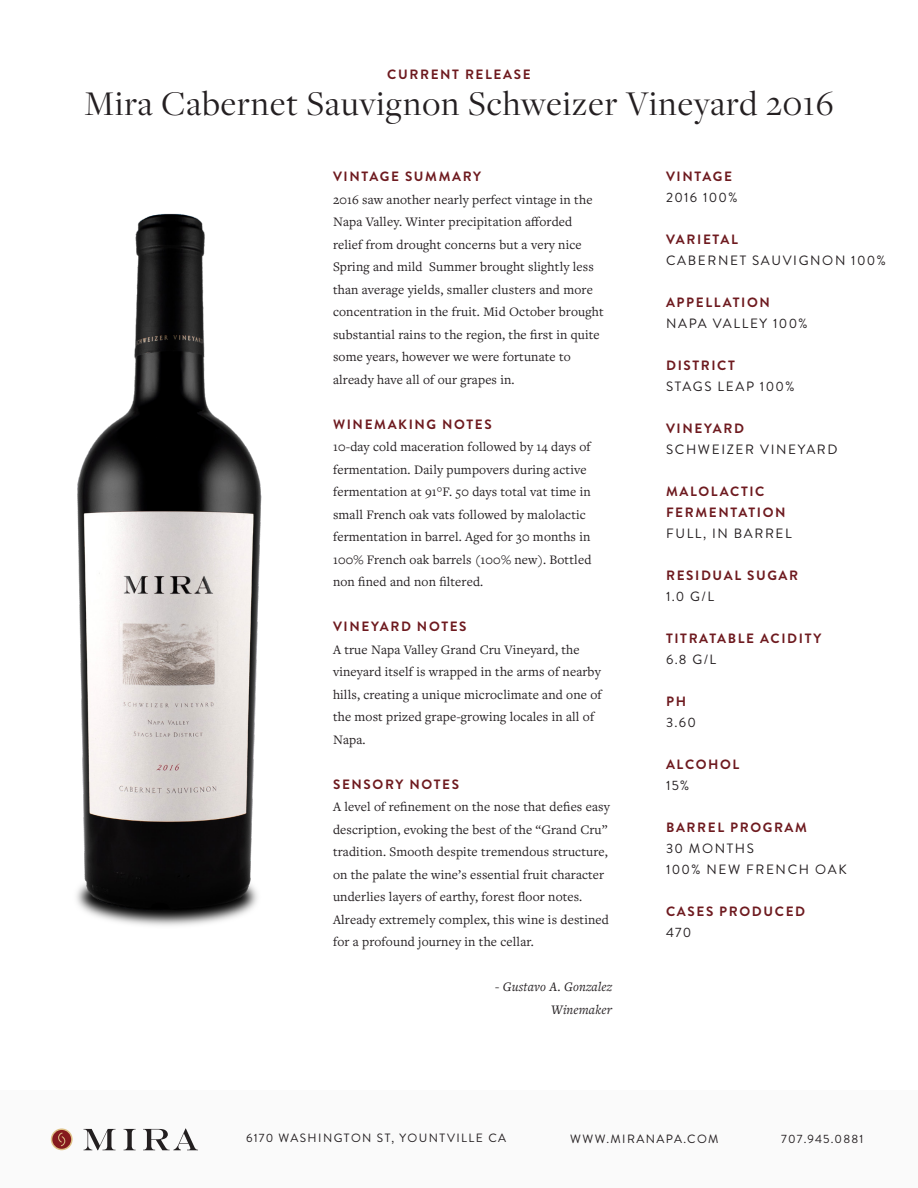
<style>
.page{position:relative;width:918px;height:1188px;background:#fff}
.page>*{position:absolute;margin:0;border:0;box-sizing:border-box;transform-origin:0 0}
.t1{font:36px "Freight Disp Pro";letter-spacing:.03em;color:#241f21}
.t2{font:13.5px/22.5px "Freight Text Pro";letter-spacing:.01em;color:#241f21}
.t3{font:700 13.5px "Brandon Grotesque";letter-spacing:.12em;color:#6e1a1f}
.t4{font:13.5px "Brandon Grotesque";letter-spacing:.12em;color:#241f21}
.t5{font:italic 13.5px "Freight Text Pro";letter-spacing:.01em;color:#241f21}
.t6{font:12px "Brandon Grotesque";letter-spacing:.12em;color:#241f21}
.t7{font:12px "Brandon Grotesque";letter-spacing:.1em;color:#241f21}
</style>
<div class="page">
<div style="left:0;top:1091px;width:918px;height:97px;background:#fafafa"></div>
<svg style="left:51px;top:1129px;width:22px;height:21px"></svg>
<svg style="left:52px;top:1130px;width:19px;height:19px"></svg>
<svg style="left:84px;top:1129px;width:32px;height:21px"></svg>
<svg style="left:143px;top:1129px;width:55px;height:21px"></svg>
<svg style="left:124px;top:1129px;width:12px;height:21px"></svg>
<img style="left:76px;top:213px;width:186px;height:713px">
<p class="t3" style="left:387px;top:64px;width:145px">CURRENT RELEASE</p>
<p class="t1" style="left:85px;top:80px;width:750px">Mira Cabernet Sauvignon Schweizer Vineyard 2016</p>
<p class="t3" style="left:333px;top:167px;width:150px">VINTAGE SUMMARY</p>
<p class="t2" style="left:333px;top:188px;width:272px">2016 saw another nearly perfect vintage in the Napa Valley. Winter precipitation afforded relief from drought concerns but a very nice Spring and mild Summer brought slightly less than average yields, smaller clusters and more concentration in the fruit. Mid October brought substantial rains to the region, the first in quite some years, however we were fortunate to already have all of our grapes in.</p>
<p class="t3" style="left:333px;top:415px;width:160px">WINEMAKING NOTES</p>
<p class="t2" style="left:333px;top:435px;width:260px">10-day cold maceration followed by 14 days of fermentation. Daily pumpovers during active fermentation at 91°F. 50 days total vat time in small French oak vats followed by malolactic fermentation in barrel. Aged for 30 months in 100% French oak barrels (100% new). Bottled non fined and non filtered.</p>
<p class="t3" style="left:333px;top:617px;width:135px">VINEYARD NOTES</p>
<p class="t2" style="left:333px;top:638px;width:270px">A true Napa Valley Grand Cru Vineyard, the vineyard itself is wrapped in the arms of nearby hills, creating a unique microclimate and one of the most prized grape-growing locales in all of Napa.</p>
<p class="t3" style="left:333px;top:775px;width:127px">SENSORY NOTES</p>
<p class="t2" style="left:333px;top:795px;width:278px">A level of refinement on the nose that defies easy description, evoking the best of the “Grand Cru” tradition. Smooth despite tremendous structure, on the palate the wine’s essential fruit character underlies layers of earthy, forest floor notes.<br>Already extremely complex, this wine is destined for a profound journey in the cellar.</p>
<p class="t5" style="left:495px;top:978px;width:118px">- Gustavo A. Gonzalez</p>
<p class="t5" style="left:551px;top:1001px;width:62px">Winemaker</p>
<p class="t3" style="left:666px;top:167px;width:68px">VINTAGE</p>
<p class="t4" style="left:666px;top:189px;width:73px">2016 100%</p>
<p class="t3" style="left:666px;top:230px;width:73px">VARIETAL</p>
<p class="t4" style="left:666px;top:252px;width:221px">CABERNET SAUVIGNON 100%</p>
<p class="t3" style="left:666px;top:293px;width:105px">APPELLATION</p>
<p class="t4" style="left:666px;top:315px;width:143px">NAPA VALLEY 100%</p>
<p class="t3" style="left:666px;top:356px;width:70px">DISTRICT</p>
<p class="t4" style="left:666px;top:378px;width:130px">STAGS LEAP 100%</p>
<p class="t3" style="left:666px;top:419px;width:79px">VINEYARD</p>
<p class="t4" style="left:666px;top:441px;width:173px">SCHWEIZER VINEYARD</p>
<p class="t3" style="left:666px;top:482px;width:100px">MALOLACTIC</p>
<p class="t3" style="left:666px;top:503px;width:121px">FERMENTATION</p>
<p class="t4" style="left:666px;top:525px;width:127px">FULL, IN BARREL</p>
<p class="t3" style="left:666px;top:566px;width:134px">RESIDUAL SUGAR</p>
<p class="t4" style="left:666px;top:588px;width:50px">1.0 G/L</p>
<p class="t3" style="left:666px;top:629px;width:157px">TITRATABLE ACIDITY</p>
<p class="t4" style="left:666px;top:651px;width:52px">6.8 G/L</p>
<p class="t3" style="left:666px;top:692px;width:21px">PH</p>
<p class="t4" style="left:666px;top:714px;width:31px">3.60</p>
<p class="t3" style="left:666px;top:755px;width:75px">ALCOHOL</p>
<p class="t4" style="left:666px;top:777px;width:25px">15%</p>
<p class="t3" style="left:666px;top:818px;width:142px">BARREL PROGRAM</p>
<p class="t4" style="left:666px;top:840px;width:90px">30 MONTHS</p>
<p class="t4" style="left:666px;top:861px;width:182px">100% NEW FRENCH OAK</p>
<p class="t3" style="left:666px;top:902px;width:141px">CASES PRODUCED</p>
<p class="t4" style="left:666px;top:924px;width:27px">470</p>
<p class="t6" style="left:246px;top:1130px;width:262px">6170 WASHINGTON ST, YOUNTVILLE CA</p>
<p class="t6" style="left:570px;top:1131px;width:150px">WWW.MIRANAPA.COM</p>
<p class="t7" style="left:781px;top:1131px;width:84px">707.945.0881</p>
</div>
